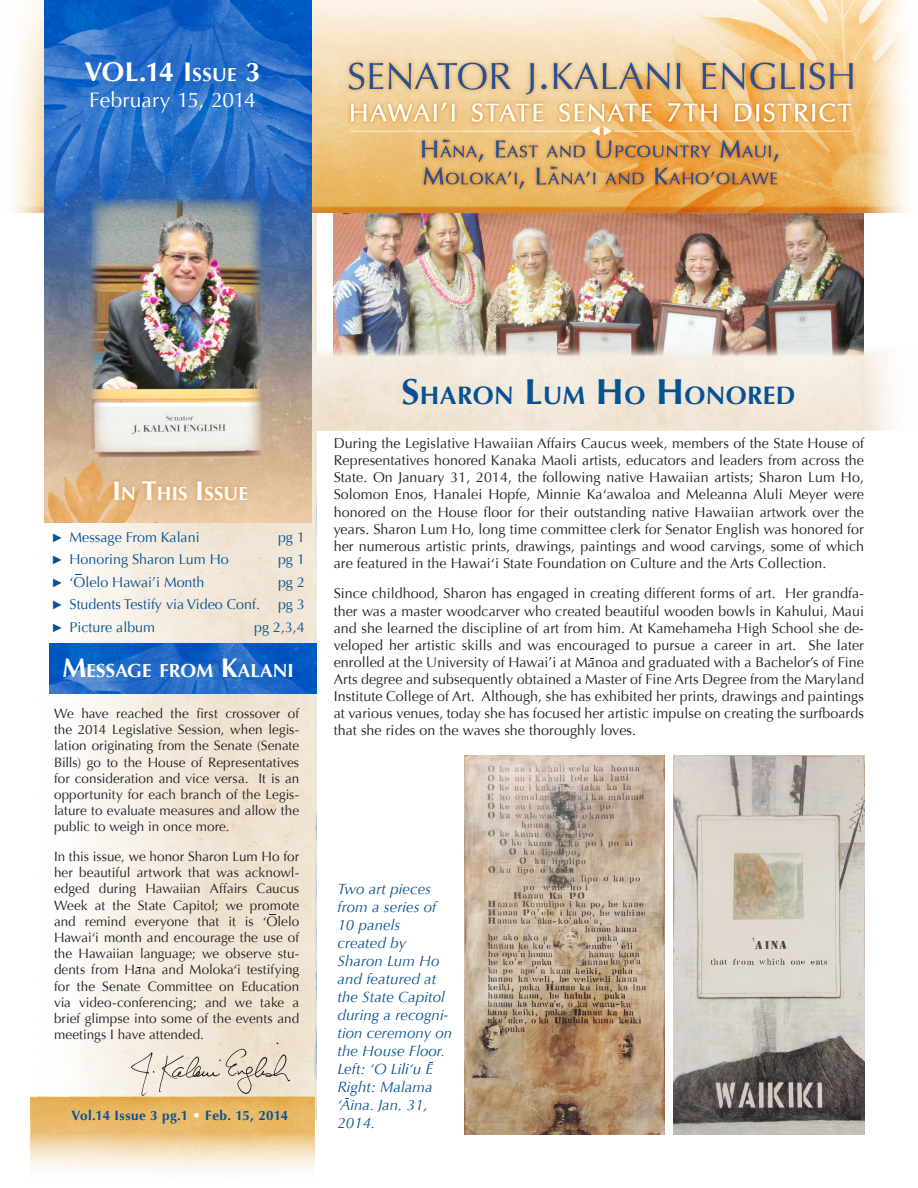
<style>
.page{position:relative;width:918px;height:1188px;background:#fff}
.page>*{position:absolute;margin:0;border:0;box-sizing:border-box;transform-origin:0 0}
.Emphasis{font:700 27px "Optima";color:#fff}
.Senate_Headline{font:700 25.2px "Optima";letter-spacing:.015em;color:#065294}
.Emphasis-2{font:21px "Optima";letter-spacing:.005em;color:#fff}
.Senate_Headline-2{font:700 18.9px "Optima";letter-spacing:.005em;color:#fff}
.t1{font:italic 15px/18px "Optima";letter-spacing:.005em;color:#065294}
.Main_Optima{font:14.25px/17.1px "Optima";letter-spacing:.005em;color:#231f20;text-align:justify}
.t2{font:14.25px "Optima";color:#065294}
.Main_Optima-2{font:13.5px/16.2px "Optima";letter-spacing:.005em;color:#231f20;text-align:justify}
.Emphasis-3{font:700 13.5px "Optima";letter-spacing:.03em;color:#065294}
.s1{font-style:inherit}
.s2{font-size:18.9px}
.s3{font-size:27px}
.s4{font-family:"Andale Mono"}
.s5{color:#fff}
.s6{font-size:36px}
</style>
<div class="page">
<img style="left:465px;top:756px;width:199px;height:378px">
<img style="left:674px;top:756px;width:191px;height:378px">
<img style="left:334px;top:219px;width:530px;height:124px">
<img style="left:49px;top:219px;width:267px;height:901px">
<img style="left:12px;top:0;width:895px;height:219px">
<img style="left:30px;top:1096px;width:285px;height:76px">
<img style="left:311px;top:343px;width:583px;height:87px">
<img style="left:44px;top:1px;width:267px;height:522px">
<div style="left:108px;top:475px;width:145px;height:31px;background:#df943c;opacity:.89"></div>
<img style="left:49px;top:644px;width:267px;height:49px">
<img style="left:125px;top:1042px;width:172px;height:60px">
<img style="left:91px;top:199px;width:170px;height:260px">
<p class="Emphasis" style="left:84px;top:57px;width:178px">VOL.14 <span class="s1">I</span><span class="s2">SSUE</span> <span class="s1">3</span></p>
<p class="Emphasis-2" style="left:89px;top:87px;width:168px">February 15, 2014</p>
<p class="Senate_Headline-2" style="left:112px;top:482px;width:137px"><span class="s3">I</span>N <span class="s3">T</span>HIS <span class="s3">I</span>SSUE</p>
<p class="t2" style="left:53px;top:528px;width:148px"><span class="s4">►</span> Message From Kalani</p>
<p class="t2" style="left:278px;top:528px;width:28px">pg 1</p>
<p class="t2" style="left:53px;top:551px;width:177px"><span class="s4">►</span> Honoring Sharon Lum Ho</p>
<p class="t2" style="left:278px;top:551px;width:28px">pg 1</p>
<p class="t2" style="left:53px;top:573px;width:153px"><span class="s4">►</span> ‘Olelo Hawai’i Month</p>
<p class="t2" style="left:278px;top:573px;width:28px">pg 2</p>
<p class="t2" style="left:53px;top:596px;width:209px"><span class="s4">►</span> Students Testify via Video Conf.</p>
<p class="t2" style="left:278px;top:596px;width:28px">pg 3</p>
<p class="t2" style="left:53px;top:618px;width:104px"><span class="s4">►</span> Picture album</p>
<p class="t2" style="left:254px;top:618px;width:52px">pg 2,3,4</p>
<p class="Senate_Headline-2" style="left:62px;top:660px;width:230px"><span class="s3">M</span>ESSAGE FROM <span class="s3">K</span>ALANI</p>
<p class="Main_Optima-2" style="left:54px;top:705px;width:247px">We have reached the first crossover of the 2014 Legislative Session, when legis&shy;lation originating from the Senate (Senate Bills) go to the House of Representatives for consideration and vice versa. It is an opportunity for each branch of the Legis&shy;lature to evaluate measures and allow the public to weigh in once more.</p>
<p class="Main_Optima-2" style="left:54px;top:849px;width:247px">In this issue, we honor Sharon Lum Ho for her beautiful artwork that was acknowl&shy;edged during Hawaiian Affairs Caucus Week at the State Capitol; we promote and remind everyone that it is ‘Olelo Hawai‘i month and encourage the use of the Hawaiian language; we observe stu&shy;dents from Hana and Moloka‘i testifying for the Senate Committee on Education via video-conferencing; and we take a brief glimpse into some of the events and meetings I have attended.</p>
<p class="Emphasis-3" style="left:72px;top:1108px;width:218px">Vol.14 Issue 3 pg.1 <span class="s5">•</span> Feb. 15, 2014</p>
<p class="Senate_Headline" style="left:402px;top:381px;width:395px"><span class="s6">S</span>HARON <span class="s6">L</span>UM <span class="s6">H</span> O <span class="s6">H</span> ONORED</p>
<p class="Main_Optima" style="left:334px;top:435px;width:532px">During the Legislative Hawaiian Affairs Caucus week, members of the State House of Representatives honored Kanaka Maoli artists, educators and leaders from across the State. On January 31, 2014, the following native Hawaiian artists; Sharon Lum Ho, Solomon Enos, Hanalei Hopfe, Minnie Ka‘awaloa and Meleanna Aluli Meyer were honored on the House floor for their outstanding native Hawaiian artwork over the years. Sharon Lum Ho, long time committee clerk for Senator English was honored for her numerous artistic prints, drawings, paintings and wood carvings, some of which are featured in the Hawai‘i State Foundation on Culture and the Arts Collection.</p>
<p class="Main_Optima" style="left:334px;top:585px;width:532px">Since childhood, Sharon has engaged in creating different forms of art. Her grandfa&shy;ther was a master woodcarver who created beautiful wooden bowls in Kahului, Maui and she learned the discipline of art from him. At Kamehameha High School she de&shy;veloped her artistic skills and was encouraged to pursue a career in art. She later enrolled at the University of Hawai’i at Manoa and graduated with a Bachelor’s of Fine Arts degree and subsequently obtained a Master of Fine Arts Degree from the Maryland Institute College of Art. Although, she has exhibited her prints, drawings and paintings at various venues, today she has focused her artistic impulse on creating the surfboards that she rides on the waves she thoroughly loves.</p>
<p class="t1" style="left:338px;top:880px;width:116px">Two art pieces from a series of<br>10 panels created by<br>Sharon Lum Ho and featured at the State Capitol during a recogni&shy;tion ceremony on the House Floor.<br>Left: ‘O Lili‘u E<br>Right: Malama ‘Aina. Jan. 31,<br>2014.</p>
</div>
